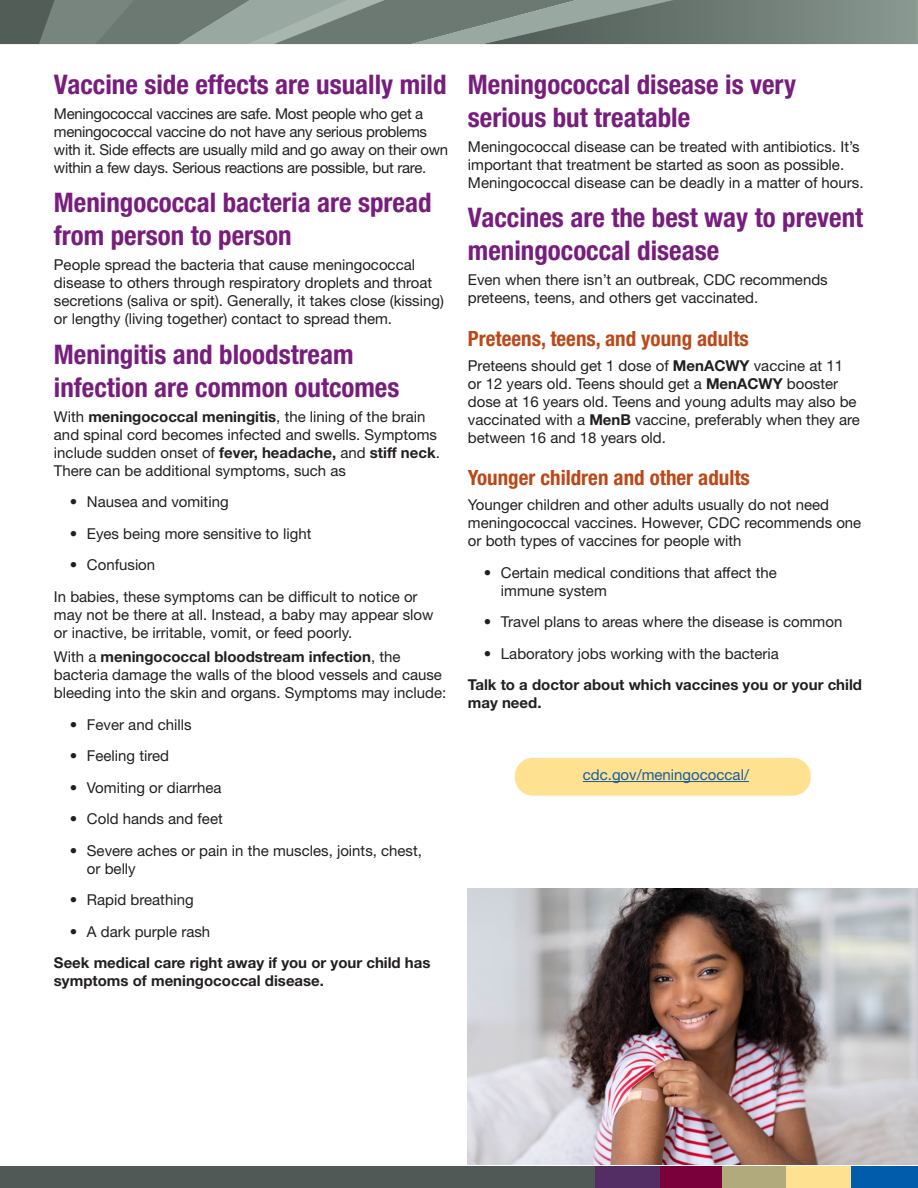
<style>
.page{position:relative;width:918px;height:1188px;background:#fff}
.page>*{position:absolute;margin:0;border:0;box-sizing:border-box;transform-origin:0 0}
.t1{font:700 condensed 27px/33px "Helvetica Neue LT Std";color:#781d7d}
.t2{font:700 condensed 21px "Helvetica Neue LT Std";color:#bd4717}
.t3{font:15px/18px "Helvetica Neue LT Std";color:#231f20}
.t4{font:15px/18px "Helvetica Neue LT Std";letter-spacing:-.02em;color:#231f20}
.t5{font:700 15px/18px "Helvetica Neue LT Std";color:#231f20}
.t6{font:15px "Helvetica Neue LT Std";color:#175d9e}
.s1{font-weight:700}
</style>
<div class="page">
<svg style="left:0;top:0;width:918px;height:44px;background:#77847e"></svg>
<div style="left:0;top:1167px;width:597px;height:21px;background:#505955"></div>
<div style="left:658px;top:1167px;width:65px;height:21px;background:#7a003b"></div>
<div style="left:722px;top:1167px;width:64px;height:21px;background:#b1aa7d"></div>
<div style="left:786px;top:1167px;width:65px;height:21px;background:#ffe192"></div>
<div style="left:851px;top:1167px;width:67px;height:21px;background:#015dab"></div>
<div style="left:595px;top:1167px;width:64px;height:21px;background:#522e64"></div>
<div style="left:515px;top:758px;width:296px;height:38px;background:#ffe192;border-radius:18px"></div>
<hr style="left:583px;top:781px;width:166px;height:1px;background:#175d9e">
<img style="left:468px;top:889px;width:450px;height:276px">
<h2 class="t1" style="left:54px;top:67px;width:394px">Vaccine side effects are usually mild</h2>
<p class="t4" style="left:54px;top:104px;width:396px">Meningococcal vaccines are safe. Most people who get a meningococcal vaccine do not have any serious problems with it. Side effects are usually mild and go away on their own within a few days. Serious reactions are possible, but rare.</p>
<h2 class="t1" style="left:54px;top:186px;width:379px">Meningococcal bacteria are spread from person to person</h2>
<p class="t3" style="left:54px;top:256px;width:392px">People spread the bacteria that cause meningococcal disease to others through respiratory droplets and throat secretions (saliva or spit). Generally, it takes close (kissing) or lengthy (living together) contact to spread them.</p>
<h2 class="t1" style="left:54px;top:337px;width:347px">Meningitis and bloodstream infection are common outcomes</h2>
<p class="t3" style="left:54px;top:407px;width:387px">With <span class="s1">meningococcal meningitis</span>, the lining of the brain and spinal cord becomes infected and swells. Symptoms include sudden onset of <span class="s1">fever, headache,</span> and <span class="s1">stiff neck</span>.<br>There can be additional symptoms, such as</p>
<p class="t3" style="left:70px;top:493px;width:160px">• Nausea and vomiting</p>
<p class="t3" style="left:70px;top:524px;width:243px">• Eyes being more sensitive to light</p>
<p class="t3" style="left:70px;top:556px;width:87px">• Confusion</p>
<p class="t3" style="left:54px;top:587px;width:381px">In babies, these symptoms can be difficult to notice or may not be there at all. Instead, a baby may appear slow or inactive, be irritable, vomit, or feed poorly.</p>
<p class="t3" style="left:54px;top:648px;width:394px">With a <span class="s1">meningococcal bloodstream infection</span>, the bacteria damage the walls of the blood vessels and cause bleeding into the skin and organs. Symptoms may include:</p>
<p class="t3" style="left:70px;top:715px;width:123px">• Fever and chills</p>
<p class="t3" style="left:70px;top:747px;width:101px">• Feeling tired</p>
<p class="t3" style="left:70px;top:778px;width:153px">• Vomiting or diarrhea</p>
<p class="t3" style="left:70px;top:810px;width:154px">• Cold hands and feet</p>
<p class="t3" style="left:87px;top:841px;width:337px;text-indent:-17px">• Severe aches or pain in the muscles, joints, chest, or belly</p>
<p class="t3" style="left:70px;top:891px;width:125px">• Rapid breathing</p>
<p class="t3" style="left:70px;top:922px;width:142px">• A dark purple rash</p>
<p class="t5" style="left:54px;top:954px;width:378px">Seek medical care right away if you or your child has symptoms of meningococcal disease.</p>
<h2 class="t1" style="left:468px;top:67px;width:330px">Meningococcal disease is very serious but treatable</h2>
<p class="t3" style="left:468px;top:137px;width:397px">Meningococcal disease can be treated with antibiotics. It’s important that treatment be started as soon as possible.<br>Meningococcal disease can be deadly in a matter of hours.</p>
<h2 class="t1" style="left:468px;top:201px;width:397px">Vaccines are the best way to prevent meningococcal disease</h2>
<p class="t3" style="left:468px;top:271px;width:361px">Even when there isn’t an outbreak, CDC recommends preteens, teens, and others get vaccinated.</p>
<h3 class="t2" style="left:468px;top:326px;width:282px">Preteens, teens, and young adults</h3>
<p class="t3" style="left:468px;top:356px;width:393px">Preteens should get 1 dose of <span class="s1">MenACWY</span> vaccine at 11 or 12 years old. Teens should get a <span class="s1">MenACWY</span> booster dose at 16 years old. Teens and young adults may also be vaccinated with a <span class="s1">MenB</span> vaccine, preferably when they are between 16 and 18 years old.</p>
<h3 class="t2" style="left:468px;top:465px;width:284px">Younger children and other adults</h3>
<p class="t3" style="left:468px;top:496px;width:395px">Younger children and other adults usually do not need meningococcal vaccines. However, CDC recommends one or both types of vaccines for people with</p>
<p class="t3" style="left:501px;top:563px;width:277px;text-indent:-17px">• Certain medical conditions that affect the immune system</p>
<p class="t3" style="left:484px;top:613px;width:360px">• Travel plans to areas where the disease is common</p>
<p class="t3" style="left:484px;top:644px;width:297px">• Laboratory jobs working with the bacteria</p>
<p class="t5" style="left:468px;top:675px;width:396px">Talk to a doctor about which vaccines you or your child may need.</p>
<p class="t6" style="left:583px;top:766px;width:168px">cdc.gov/meningococcal/</p>
</div>
